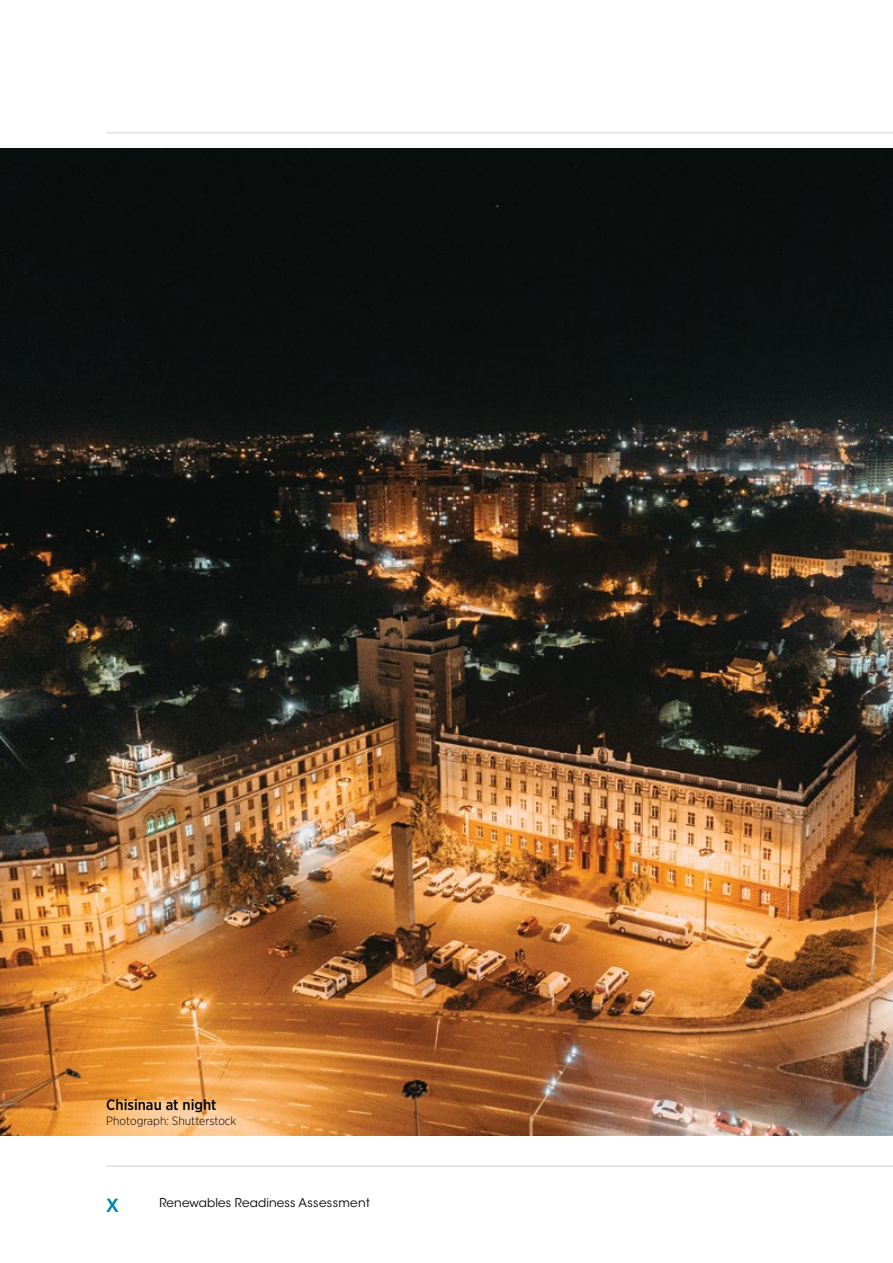
<style>
.page{position:relative;width:893px;height:1263px;background:#fff}
.page>*{position:absolute;margin:0;border:0;box-sizing:border-box;transform-origin:0 0}
.t1{font:600 18px "ITC Avant Garde Std";color:#0085ae}
.t2{font:500 15px "Gotham Narrow";color:#000}
.t3{font:12px "ITC Avant Garde Std";letter-spacing:.01em;color:#000}
.t4{font:300 12px "Gotham Narrow";color:#000}
</style>
<div class="page">
<img style="left:0;top:149px;width:893px;height:986px">
<hr style="left:106px;top:1166px;width:787px;height:1px;background:#d1d3d4">
<hr style="left:106px;top:132px;width:787px;height:1px;background:#d1d3d4">
<p class="t2" style="left:106px;top:1095px;width:112px">Chisinau at night</p>
<p class="t4" style="left:106px;top:1113px;width:132px">Photograph: Shutterstock</p>
<h1 class="t1" style="left:106px;top:1194px;width:14px">X</h1>
<p class="t3" style="left:159px;top:1196px;width:212px">Renewables Readiness Assessment</p>
</div>
